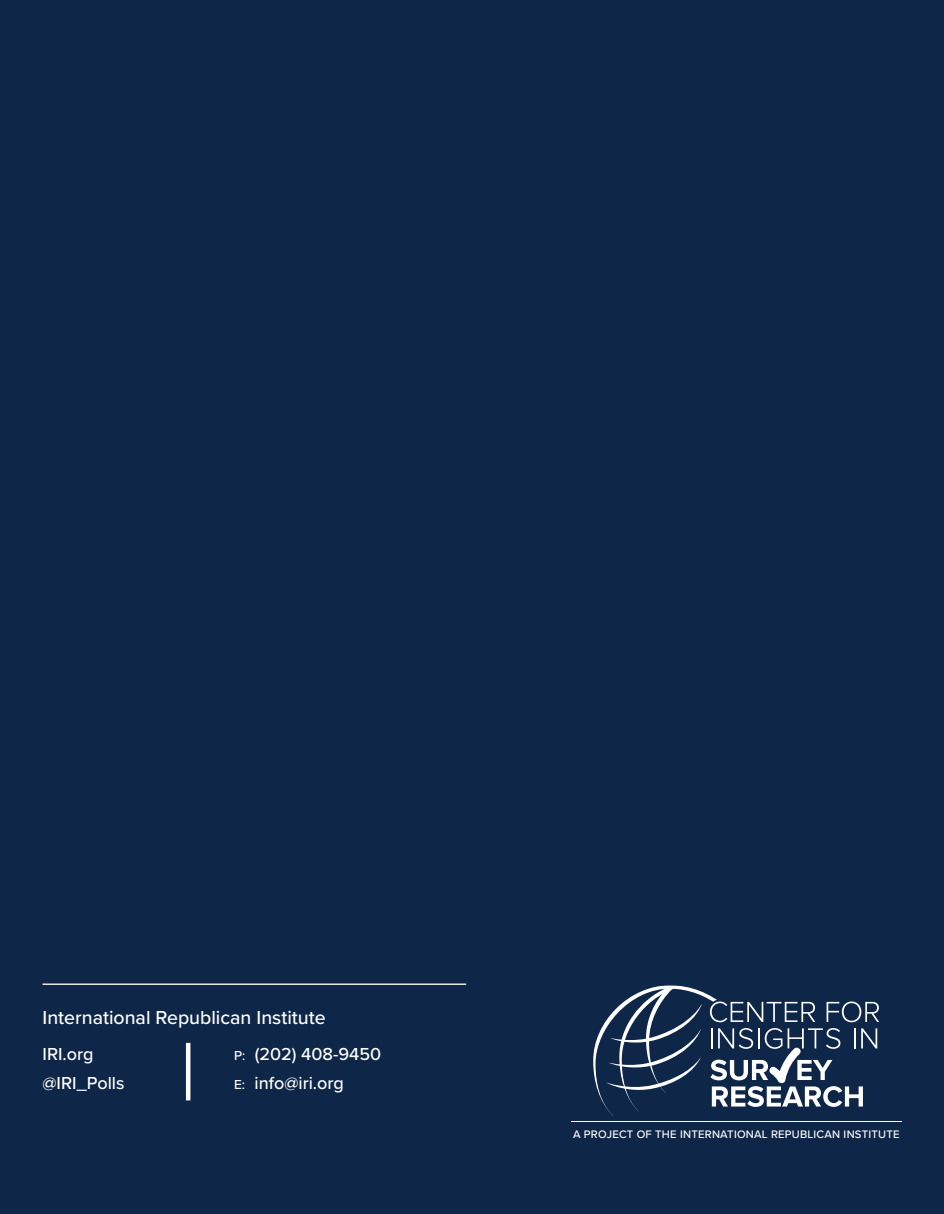
<style>
.page{position:relative;width:944px;height:1214px;background:#0e2648}
.page>*{position:absolute;margin:0;border:0;box-sizing:border-box;transform-origin:0 0}
.t1{font:500 19.5px "Proxima Nova";color:#fff}
.t2{font:500 18px "Proxima Nova";color:#fff}
.t3{font:500 11.25px "Proxima Nova";letter-spacing:.02em;color:#fff}
.s1{font-size:13.5px}
</style>
<div class="page">
<hr style="left:186px;top:1042px;width:4px;height:58px;background:#fff">
<hr style="left:43px;top:983px;width:423px;height:2px;background:#e6e7e9">
<hr style="left:571px;top:1120px;width:330px;height:1px;background:#fff">
<svg style="left:593px;top:985px;width:286px;height:131px"></svg>
<p class="t1" style="left:43px;top:1003px;width:285px">International Republican Institute</p>
<p class="t2" style="left:42px;top:1040px;width:53px">IRI.org</p>
<p class="t2" style="left:234px;top:1040px;width:148px"><span class="s1">P:</span> (202) 408-9450</p>
<p class="t2" style="left:42px;top:1069px;width:83px">@IRI_Polls</p>
<p class="t2" style="left:234px;top:1069px;width:111px"><span class="s1">E:</span> info@iri.org</p>
<p class="t3" style="left:573px;top:1125px;width:328px">A PROJECT OF THE INTERNATIONAL REPUBLICAN INSTITUTE</p>
</div>
